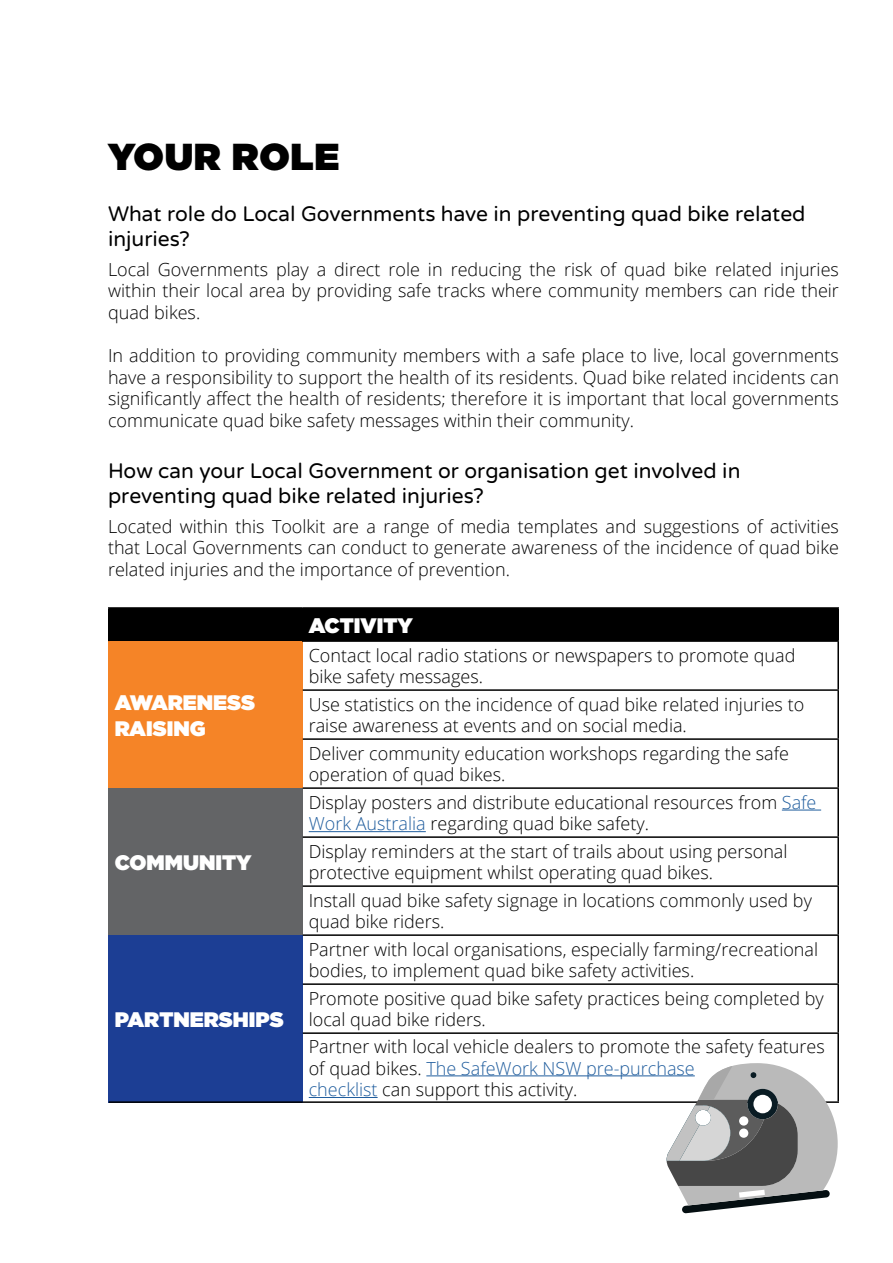
<style>
.page{position:relative;width:893px;height:1263px;background:#fff}
.page>*{position:absolute;margin:0;border:0;box-sizing:border-box;transform-origin:0 0}
.t1{font:900 37.5px "Gotham";letter-spacing:.02em;color:#000}
.t2{font:21px/25.2px "Varela Round";color:#000}
.t3{font:900 21px "Gotham";color:#fff}
.t4{font:300 18px/21.6px "Open Sans";color:#000}
.s1{color:#215e9e}
</style>
<div class="page">
<div style="left:110px;top:609px;width:727px;height:32px;background:#000"></div>
<div style="left:109px;top:641px;width:194px;height:147px;background:#f58427"></div>
<div style="left:109px;top:788px;width:194px;height:147px;background:#636466"></div>
<div style="left:109px;top:935px;width:194px;height:167px;background:#1c3e94"></div>
<hr style="left:108px;top:607px;width:195px;height:2px;background:#000">
<hr style="left:108px;top:609px;width:2px;height:32px;background:#000">
<hr style="left:303px;top:607px;width:536px;height:2px;background:#000">
<hr style="left:302px;top:609px;width:1px;height:31px;background:#000">
<hr style="left:837px;top:609px;width:2px;height:31px;background:#000">
<hr style="left:302px;top:640px;width:537px;height:2px;background:#000">
<hr style="left:837px;top:642px;width:2px;height:47px;background:#000">
<hr style="left:303px;top:689px;width:536px;height:2px;background:#000">
<hr style="left:837px;top:691px;width:2px;height:47px;background:#000">
<hr style="left:303px;top:738px;width:536px;height:2px;background:#000">
<hr style="left:837px;top:740px;width:2px;height:47px;background:#000">
<hr style="left:303px;top:787px;width:536px;height:2px;background:#000">
<hr style="left:837px;top:789px;width:2px;height:47px;background:#000">
<hr style="left:303px;top:836px;width:536px;height:2px;background:#000">
<hr style="left:837px;top:838px;width:2px;height:47px;background:#000">
<hr style="left:303px;top:885px;width:536px;height:2px;background:#000">
<hr style="left:837px;top:887px;width:2px;height:47px;background:#000">
<hr style="left:303px;top:934px;width:536px;height:2px;background:#000">
<hr style="left:837px;top:936px;width:2px;height:47px;background:#000">
<hr style="left:303px;top:983px;width:536px;height:2px;background:#000">
<hr style="left:837px;top:985px;width:2px;height:47px;background:#000">
<hr style="left:303px;top:1032px;width:536px;height:2px;background:#000">
<hr style="left:837px;top:1034px;width:2px;height:67px;background:#000">
<hr style="left:109px;top:1101px;width:194px;height:2px;background:#000">
<hr style="left:303px;top:1101px;width:536px;height:2px;background:#000">
<hr style="left:782px;top:810px;width:39px;height:1px;background:#215e9e">
<hr style="left:309px;top:831px;width:117px;height:1px;background:#215e9e">
<hr style="left:426px;top:1075px;width:269px;height:1px;background:#215e9e">
<hr style="left:309px;top:1097px;width:69px;height:1px;background:#215e9e">
<svg style="left:667px;top:1063px;width:171px;height:150px"></svg>
<p class="t1" style="left:108px;top:130px;width:233px">YOUR ROLE</p>
<p class="t2" style="left:108px;top:202px;width:699px">What role do Local Governments have in preventing quad bike related injuries?</p>
<p class="t4" style="left:108px;top:258px;width:732px;text-align:justify">Local Governments play a direct role in reducing the risk of quad bike related injuries within their local area by providing safe tracks where community members can ride their quad bikes.</p>
<p class="t4" style="left:108px;top:344px;width:732px;text-align:justify">In addition to providing community members with a safe place to live, local governments have a responsibility to support the health of its residents. Quad bike related incidents can significantly affect the health of residents; therefore it is important that local governments communicate quad bike safety messages within their community.</p>
<p class="t2" style="left:108px;top:459px;width:634px">How can your Local Government or organisation get involved in preventing quad bike related injuries?</p>
<p class="t4" style="left:108px;top:515px;width:732px;text-align:justify">Located within this Toolkit are a range of media templates and suggestions of activities that Local Governments can conduct to generate awareness of the incidence of quad bike related injuries and the importance of prevention.</p>
<p class="t3" style="left:115px;top:688px;width:142px">AWARENESS</p>
<p class="t3" style="left:115px;top:713px;width:92px">RAISING</p>
<p class="t3" style="left:115px;top:847px;width:138px">COMMUNITY</p>
<p class="t3" style="left:115px;top:1004px;width:170px">PARTNERSHIPS</p>
<p class="t3" style="left:309px;top:610px;width:106px">ACTIVITY</p>
<p class="t4" style="left:309px;top:644px;width:488px">Contact local radio stations or newspapers to promote quad bike safety messages.</p>
<p class="t4" style="left:309px;top:693px;width:497px">Use statistics on the incidence of quad bike related injuries to raise awareness at events and on social media.</p>
<p class="t4" style="left:309px;top:742px;width:482px">Deliver community education workshops regarding the safe operation of quad bikes.</p>
<p class="t4" style="left:309px;top:791px;width:509px">Display posters and distribute educational resources from <span class="s1">Safe<br>Work Australia</span> regarding quad bike safety.</p>
<p class="t4" style="left:309px;top:840px;width:480px">Display reminders at the start of trails about using personal</p>
<p class="t4" style="left:309px;top:861px;width:406px">protective equipment whilst operating quad bikes.</p>
<p class="t4" style="left:309px;top:889px;width:505px">Install quad bike safety signage in locations commonly used by quad bike riders.</p>
<p class="t4" style="left:309px;top:938px;width:511px">Partner with local organisations, especially farming/recreational bodies, to implement quad bike safety activities.</p>
<p class="t4" style="left:309px;top:987px;width:516px">Promote positive quad bike safety practices being completed by local quad bike riders.</p>
<p class="t4" style="left:309px;top:1035px;width:518px">Partner with local vehicle dealers to promote the safety features of quad bikes. <span class="s1">The SafeWork NSW pre-purchase<br>checklist</span> can support this activity.</p>
</div>
